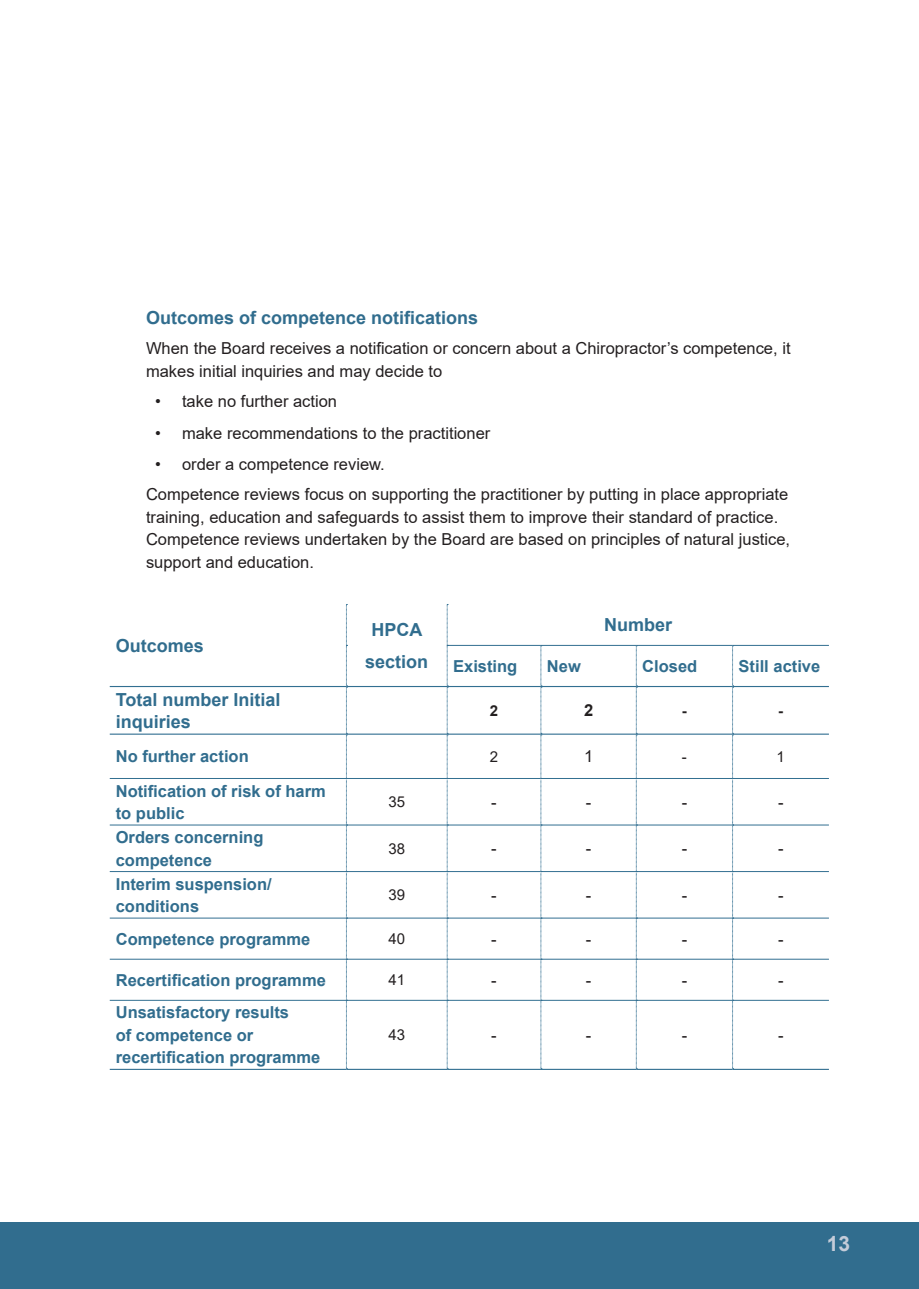
<style>
.page{position:relative;width:919px;height:1289px;background:#fff}
.page>*{position:absolute;margin:0;border:0;box-sizing:border-box;transform-origin:0 0}
.t1{font:700 21px "Arial";color:#c4ccd9}
.t2{font:700 18px/31.5px "Arial";color:#316d8e;text-align:center}
.t3{font:16.5px/22.5px "Arial";color:#231f20}
.t4{font:700 16.5px/22.5px "Arial";color:#316d8e}
.t5{font:700 16.5px "Arial";color:#231f20}
.t6{font:15px "Arial";color:#231f20}
.t7{font:700 15px "Arial";color:#231f20}
</style>
<div class="page">
<div style="left:0;top:1222px;width:918px;height:66px;background:#316d8e"></div>
<hr style="left:447px;top:645px;width:94px;height:1px;background:#326f91">
<hr style="left:541px;top:645px;width:95px;height:1px;background:#326f91">
<hr style="left:636px;top:645px;width:96px;height:1px;background:#326f91">
<hr style="left:732px;top:645px;width:96px;height:1px;background:#326f91">
<hr style="left:110px;top:778px;width:236px;height:1px;background:#326f91">
<hr style="left:346px;top:778px;width:101px;height:1px;background:#326f91">
<hr style="left:447px;top:778px;width:93px;height:1px;background:#326f91">
<hr style="left:541px;top:778px;width:95px;height:1px;background:#326f91">
<hr style="left:636px;top:778px;width:96px;height:1px;background:#326f91">
<hr style="left:732px;top:778px;width:96px;height:1px;background:#326f91">
<hr style="left:110px;top:824px;width:236px;height:1px;background:#326f91">
<hr style="left:346px;top:824px;width:101px;height:1px;background:#326f91">
<hr style="left:447px;top:824px;width:93px;height:1px;background:#326f91">
<hr style="left:541px;top:824px;width:95px;height:1px;background:#326f91">
<hr style="left:636px;top:824px;width:96px;height:1px;background:#326f91">
<hr style="left:732px;top:824px;width:96px;height:1px;background:#326f91">
<hr style="left:110px;top:871px;width:236px;height:1px;background:#326f91">
<hr style="left:346px;top:871px;width:101px;height:1px;background:#326f91">
<hr style="left:447px;top:871px;width:93px;height:1px;background:#326f91">
<hr style="left:541px;top:871px;width:95px;height:1px;background:#326f91">
<hr style="left:636px;top:871px;width:96px;height:1px;background:#326f91">
<hr style="left:732px;top:871px;width:96px;height:1px;background:#326f91">
<hr style="left:110px;top:917px;width:236px;height:1px;background:#326f91">
<hr style="left:346px;top:917px;width:101px;height:1px;background:#326f91">
<hr style="left:447px;top:917px;width:93px;height:1px;background:#326f91">
<hr style="left:541px;top:917px;width:95px;height:1px;background:#326f91">
<hr style="left:636px;top:917px;width:96px;height:1px;background:#326f91">
<hr style="left:732px;top:917px;width:96px;height:1px;background:#326f91">
<hr style="left:110px;top:958px;width:236px;height:1px;background:#326f91">
<hr style="left:346px;top:958px;width:101px;height:1px;background:#326f91">
<hr style="left:447px;top:958px;width:93px;height:1px;background:#326f91">
<hr style="left:541px;top:958px;width:95px;height:1px;background:#326f91">
<hr style="left:636px;top:958px;width:96px;height:1px;background:#326f91">
<hr style="left:732px;top:958px;width:96px;height:1px;background:#326f91">
<hr style="left:110px;top:1000px;width:236px;height:1px;background:#326f91">
<hr style="left:346px;top:1000px;width:101px;height:1px;background:#326f91">
<hr style="left:447px;top:1000px;width:93px;height:1px;background:#326f91">
<hr style="left:541px;top:1000px;width:95px;height:1px;background:#326f91">
<hr style="left:636px;top:1000px;width:96px;height:1px;background:#326f91">
<hr style="left:732px;top:1000px;width:96px;height:1px;background:#326f91">
<hr style="left:110px;top:1068px;width:236px;height:1px;background:#326f91">
<hr style="left:346px;top:1068px;width:101px;height:1px;background:#326f91">
<hr style="left:447px;top:1068px;width:94px;height:1px;background:#326f91">
<hr style="left:541px;top:1068px;width:95px;height:1px;background:#326f91">
<hr style="left:636px;top:1068px;width:96px;height:1px;background:#326f91">
<hr style="left:732px;top:1068px;width:96px;height:1px;background:#326f91">
<svg style="left:346px;top:604px;width:1px;height:465px"></svg>
<svg style="left:447px;top:604px;width:1px;height:465px"></svg>
<svg style="left:540px;top:645px;width:2px;height:424px"></svg>
<svg style="left:636px;top:645px;width:1px;height:424px"></svg>
<svg style="left:732px;top:645px;width:1px;height:424px"></svg>
<hr style="left:110px;top:686px;width:236px;height:1px;background:#326f91">
<hr style="left:346px;top:686px;width:101px;height:1px;background:#326f91">
<hr style="left:447px;top:686px;width:94px;height:1px;background:#326f91">
<hr style="left:541px;top:686px;width:95px;height:1px;background:#326f91">
<hr style="left:636px;top:686px;width:96px;height:1px;background:#326f91">
<hr style="left:732px;top:686px;width:96px;height:1px;background:#326f91">
<hr style="left:110px;top:733px;width:236px;height:1px;background:#326f91">
<hr style="left:346px;top:733px;width:101px;height:1px;background:#326f91">
<hr style="left:447px;top:733px;width:94px;height:1px;background:#326f91">
<hr style="left:541px;top:733px;width:95px;height:1px;background:#326f91">
<hr style="left:636px;top:733px;width:96px;height:1px;background:#326f91">
<hr style="left:732px;top:733px;width:96px;height:1px;background:#326f91">
<p class="t2" style="left:146px;top:302px;width:334px">Outcomes of competence notifications</p>
<p class="t3" style="left:146px;top:337px;width:646px">When the Board receives a notification or concern about a Chiropractor’s competence, it makes initial inquiries and may decide to</p>
<p class="t3" style="left:155px;top:390px;width:183px">• take no further action</p>
<p class="t3" style="left:155px;top:421px;width:337px">• make recommendations to the practitioner</p>
<p class="t3" style="left:146px;top:449px;width:643px;line-height:30px;text-indent:9px">• order a competence review.<br>Competence reviews focus on supporting the practitioner by putting in place appropriate</p>
<p class="t3" style="left:146px;top:505px;width:645px">training, education and safeguards to assist them to improve their standard of practice.<br>Competence reviews undertaken by the Board are based on principles of natural justice, support and education.</p>
<p class="t2" style="left:116px;top:630px;width:90px">Outcomes</p>
<p class="t2" style="left:116px;top:688px;width:166px;line-height:22.5px;text-align:left">Total number Initial inquiries</p>
<p class="t2" style="left:365px;top:614px;width:65px">HPCA section</p>
<p class="t2" style="left:604px;top:609px;width:70px">Number</p>
<p class="t4" style="left:453px;top:655px;width:66px">Existing</p>
<p class="t4" style="left:547px;top:655px;width:35px">New</p>
<p class="t4" style="left:642px;top:655px;width:57px">Closed</p>
<p class="t4" style="left:738px;top:655px;width:83px">Still active</p>
<p class="t7" style="left:490px;top:700px;width:10px">2</p>
<p class="t5" style="left:584px;top:699px;width:11px">2</p>
<p class="t7" style="left:682px;top:700px;width:6px">-</p>
<p class="t7" style="left:778px;top:700px;width:6px">-</p>
<p class="t4" style="left:116px;top:745px;width:134px">No further action</p>
<p class="t6" style="left:490px;top:746px;width:10px">2</p>
<p class="t3" style="left:584px;top:745px;width:11px">1</p>
<p class="t6" style="left:682px;top:746px;width:6px">-</p>
<p class="t6" style="left:776px;top:746px;width:10px">1</p>
<p class="t4" style="left:116px;top:779px;width:211px">Notification of risk of harm to public</p>
<p class="t6" style="left:388px;top:791px;width:18px">35</p>
<p class="t3" style="left:491px;top:790px;width:7px">-</p>
<p class="t3" style="left:585px;top:790px;width:7px">-</p>
<p class="t3" style="left:681px;top:790px;width:7px">-</p>
<p class="t3" style="left:778px;top:790px;width:7px">-</p>
<p class="t4" style="left:116px;top:826px;width:149px">Orders concerning competence</p>
<p class="t6" style="left:388px;top:838px;width:18px">38</p>
<p class="t3" style="left:491px;top:837px;width:7px">-</p>
<p class="t3" style="left:585px;top:837px;width:7px">-</p>
<p class="t3" style="left:681px;top:837px;width:7px">-</p>
<p class="t3" style="left:778px;top:837px;width:7px">-</p>
<p class="t4" style="left:116px;top:872px;width:157px">Interim suspension/ conditions</p>
<p class="t6" style="left:388px;top:884px;width:18px">39</p>
<p class="t3" style="left:491px;top:883px;width:7px">-</p>
<p class="t3" style="left:585px;top:883px;width:7px">-</p>
<p class="t3" style="left:681px;top:883px;width:7px">-</p>
<p class="t3" style="left:778px;top:883px;width:7px">-</p>
<p class="t4" style="left:116px;top:927px;width:196px">Competence programme</p>
<p class="t6" style="left:388px;top:928px;width:18px">40</p>
<p class="t3" style="left:491px;top:927px;width:7px">-</p>
<p class="t3" style="left:585px;top:927px;width:7px">-</p>
<p class="t3" style="left:681px;top:927px;width:7px">-</p>
<p class="t3" style="left:778px;top:927px;width:7px">-</p>
<p class="t4" style="left:116px;top:968px;width:211px">Recertification programme</p>
<p class="t6" style="left:388px;top:969px;width:18px">41</p>
<p class="t3" style="left:491px;top:968px;width:7px">-</p>
<p class="t3" style="left:585px;top:968px;width:7px">-</p>
<p class="t3" style="left:681px;top:968px;width:7px">-</p>
<p class="t3" style="left:778px;top:968px;width:7px">-</p>
<p class="t4" style="left:116px;top:1001px;width:206px">Unsatisfactory results<br>of competence or recertification programme</p>
<p class="t6" style="left:388px;top:1024px;width:18px">43</p>
<p class="t3" style="left:491px;top:1023px;width:7px">-</p>
<p class="t3" style="left:585px;top:1023px;width:7px">-</p>
<p class="t3" style="left:681px;top:1023px;width:7px">-</p>
<p class="t3" style="left:778px;top:1023px;width:7px">-</p>
<p class="t1" style="left:826px;top:1229px;width:25px">13</p>
</div>
